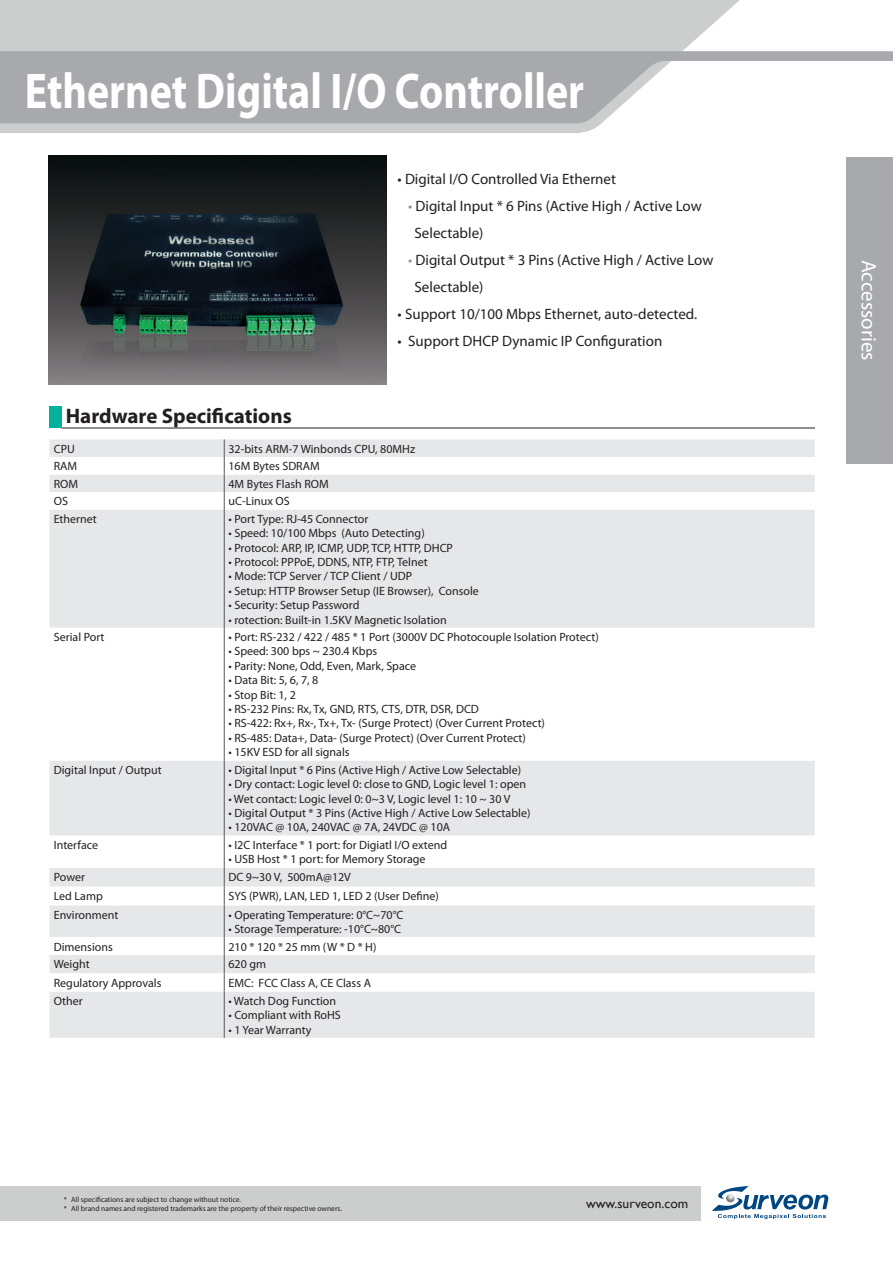
<style>
.page{position:relative;width:893px;height:1263px;background:#fff}
.page>*{position:absolute;margin:0;border:0;box-sizing:border-box;transform-origin:0 0}
.t1{font:700 50.4px "Myriad Pro";color:#fff;scale:.83 1}
.t2{font:700 21px "Myriad Pro";color:#231f20}
.t3{font:21px "Myriad Pro";color:#fff}
.t4{font:15px/27px "Myriad Pro";color:#231f20}
.t5{font:13.5px "Gill Sans";color:#231f20}
.t6{font:12px "Myriad Pro";color:#231f20}
.t7{font:7.5px/9px "Myriad Pro";color:#231f20}
.s1{color:#939598}
</style>
<div class="page">
<svg style="left:0;top:0;width:740px;height:133px;background:#cfd0d0"></svg>
<svg style="left:0;top:51px;width:893px;height:72px;fill:#a8a9ad"></svg>
<div style="left:846px;top:157px;width:47px;height:306px;background:#a8a9ad"></div>
<div style="left:0;top:1186px;width:701px;height:34px;background:#cccdcd"></div>
<svg style="left:712px;top:1186px;width:116px;height:33px"></svg>
<hr style="left:62px;top:428px;width:753px;height:1px;background:#231f20">
<div style="left:49px;top:406px;width:13px;height:22px;background:#00b19d"></div>
<div style="left:50px;top:439px;width:765px;height:599px;background:#e6e7e9"></div>
<svg style="left:50px;top:457px;width:765px;height:534px;fill:#e6e7e9"></svg>
<hr style="left:224px;top:509px;width:1px;height:119px;background:#57585a">
<svg style="left:224px;top:439px;width:1px;height:70px"></svg>
<hr style="left:224px;top:628px;width:1px;height:132px;background:#57585a">
<hr style="left:224px;top:760px;width:1px;height:76px;background:#57585a">
<hr style="left:224px;top:836px;width:1px;height:31px;background:#57585a">
<svg style="left:224px;top:867px;width:1px;height:38px"></svg>
<hr style="left:224px;top:905px;width:1px;height:32px;background:#57585a">
<svg style="left:224px;top:937px;width:1px;height:54px"></svg>
<hr style="left:224px;top:991px;width:1px;height:47px;background:#57585a">
<img style="left:49px;top:156px;width:337px;height:228px">
<h1 class="t1" style="left:25px;top:58px;width:675px">Ethernet Digital I/O Controller</h1>
<p class="t4" style="left:398px;top:165px;width:220px">• Digital I/O Controlled Via Ethernet</p>
<p class="t4" style="left:414px;top:192px;width:289px;text-indent:-6px"><span class="s1">•</span> Digital Input * 6 Pins (Active High / Active Low<br>Selectable)</p>
<p class="t4" style="left:414px;top:246px;width:300px;text-indent:-6px"><span class="s1">•</span> Digital Output * 3 Pins (Active High / Active Low<br>Selectable)</p>
<p class="t4" style="left:398px;top:300px;width:301px">• Support 10/100 Mbps Ethernet, auto-detected.</p>
<p class="t4" style="left:398px;top:327px;width:266px">• Support DHCP Dynamic IP Configuration</p>
<h2 class="t2" style="left:66px;top:402px;width:228px">Hardware Specifications</h2>
<p class="t6" style="left:54px;top:441px;width:23px">CPU</p>
<p class="t6" style="left:228px;top:441px;width:188px">32-bits ARM-7 Winbonds CPU, 80MHz</p>
<p class="t6" style="left:54px;top:459px;width:25px">RAM</p>
<p class="t6" style="left:228px;top:459px;width:93px">16M Bytes SDRAM</p>
<p class="t6" style="left:54px;top:476px;width:26px">ROM</p>
<p class="t6" style="left:228px;top:476px;width:102px">4M Bytes Flash ROM</p>
<p class="t6" style="left:54px;top:494px;width:16px">OS</p>
<p class="t6" style="left:228px;top:494px;width:63px">uC-Linux OS</p>
<p class="t6" style="left:54px;top:511px;width:45px">Ethernet</p>
<p class="t6" style="left:228px;top:511px;width:141px">• Port Type: RJ-45 Connector</p>
<p class="t6" style="left:228px;top:526px;width:198px">• Speed: 10/100 Mbps (Auto Detecting)</p>
<p class="t6" style="left:228px;top:540px;width:226px">• Protocol: ARP, IP, ICMP, UDP, TCP, HTTP, DHCP</p>
<p class="t6" style="left:228px;top:554px;width:201px">• Protocol: PPPoE, DDNS, NTP, FTP, Telnet</p>
<p class="t6" style="left:228px;top:569px;width:185px">• Mode: TCP Server / TCP Client / UDP</p>
<p class="t6" style="left:228px;top:583px;width:252px">• Setup: HTTP Browser Setup (IE Browser), Console</p>
<p class="t6" style="left:228px;top:598px;width:132px">• Security: Setup Password</p>
<p class="t6" style="left:228px;top:612px;width:220px">• rotection: Built-in 1.5KV Magnetic Isolation</p>
<p class="t6" style="left:54px;top:630px;width:52px">Serial Port</p>
<p class="t6" style="left:228px;top:630px;width:372px">• Port: RS-232 / 422 / 485 * 1 Port (3000V DC Photocouple Isolation Protect)</p>
<p class="t6" style="left:228px;top:644px;width:150px">• Speed: 300 bps ~ 230.4 Kbps</p>
<p class="t6" style="left:228px;top:658px;width:189px">• Parity: None, Odd, Even, Mark, Space</p>
<p class="t6" style="left:228px;top:673px;width:91px">• Data Bit: 5, 6, 7, 8</p>
<p class="t6" style="left:228px;top:687px;width:69px">• Stop Bit: 1, 2</p>
<p class="t6" style="left:228px;top:702px;width:252px">• RS-232 Pins: Rx, Tx, GND, RTS, CTS, DTR, DSR, DCD</p>
<p class="t6" style="left:228px;top:716px;width:318px">• RS-422: Rx+, Rx-, Tx+, Tx- (Surge Protect) (Over Current Protect)</p>
<p class="t6" style="left:228px;top:730px;width:299px">• RS-485: Data+, Data- (Surge Protect) (Over Current Protect)</p>
<p class="t6" style="left:228px;top:745px;width:123px">• 15KV ESD for all signals</p>
<p class="t6" style="left:54px;top:762px;width:109px">Digital Input / Output</p>
<p class="t6" style="left:228px;top:762px;width:294px">• Digital Input * 6 Pins (Active High / Active Low Selectable)</p>
<p class="t6" style="left:228px;top:777px;width:299px">• Dry contact: Logic level 0: close to GND, Logic level 1: open</p>
<p class="t6" style="left:228px;top:791px;width:283px">• Wet contact: Logic level 0: 0~3 V, Logic level 1: 10 ~ 30 V</p>
<p class="t6" style="left:228px;top:805px;width:303px">• Digital Output * 3 Pins (Active High / Active Low Selectable)</p>
<p class="t6" style="left:228px;top:820px;width:223px">• 120VAC @ 10A, 240VAC @ 7A, 24VDC @ 10A</p>
<p class="t6" style="left:54px;top:837px;width:46px">Interface</p>
<p class="t6" style="left:228px;top:837px;width:220px">• I2C Interface * 1 port: for Digiatl I/O extend</p>
<p class="t6" style="left:228px;top:852px;width:199px">• USB Host * 1 port: for Memory Storage</p>
<p class="t6" style="left:54px;top:869px;width:33px">Power</p>
<p class="t6" style="left:228px;top:869px;width:124px">DC 9~30 V, 500mA@12V</p>
<p class="t6" style="left:54px;top:888px;width:51px">Led Lamp</p>
<p class="t6" style="left:228px;top:888px;width:212px">SYS (PWR), LAN, LED 1, LED 2 (User Define)</p>
<p class="t6" style="left:54px;top:907px;width:66px">Environment</p>
<p class="t6" style="left:228px;top:907px;width:177px">• Operating Temperature: 0°C~70°C</p>
<p class="t6" style="left:228px;top:921px;width:174px">• Storage Temperature: -10°C~80°C</p>
<p class="t6" style="left:54px;top:939px;width:61px">Dimensions</p>
<p class="t6" style="left:228px;top:939px;width:150px">210*120*25mm(W*D*H)</p>
<p class="t6" style="left:54px;top:956px;width:37px">Weight</p>
<p class="t6" style="left:228px;top:956px;width:39px">620 gm</p>
<p class="t6" style="left:54px;top:975px;width:109px">Regulatory Approvals</p>
<p class="t6" style="left:228px;top:975px;width:144px">EMC: FCC Class A, CE Class A</p>
<p class="t6" style="left:54px;top:993px;width:31px">Other</p>
<p class="t6" style="left:228px;top:993px;width:109px">• Watch Dog Function</p>
<p class="t6" style="left:228px;top:1008px;width:114px">• Compliant with RoHS</p>
<p class="t6" style="left:228px;top:1022px;width:84px">• 1 Year Warranty</p>
<p class="t7" style="left:64px;top:1194px;width:280px">* All specifications are subject to change without notice.<br>* All brand names and registered trademarks are the property of their respective owners.</p>
<p class="t5" style="left:586px;top:1196px;width:104px">www.surveon.com</p>
<h2 class="t3" style="left:882px;top:260px;width:102px;rotate:90deg">Accessories</h2>
</div>
